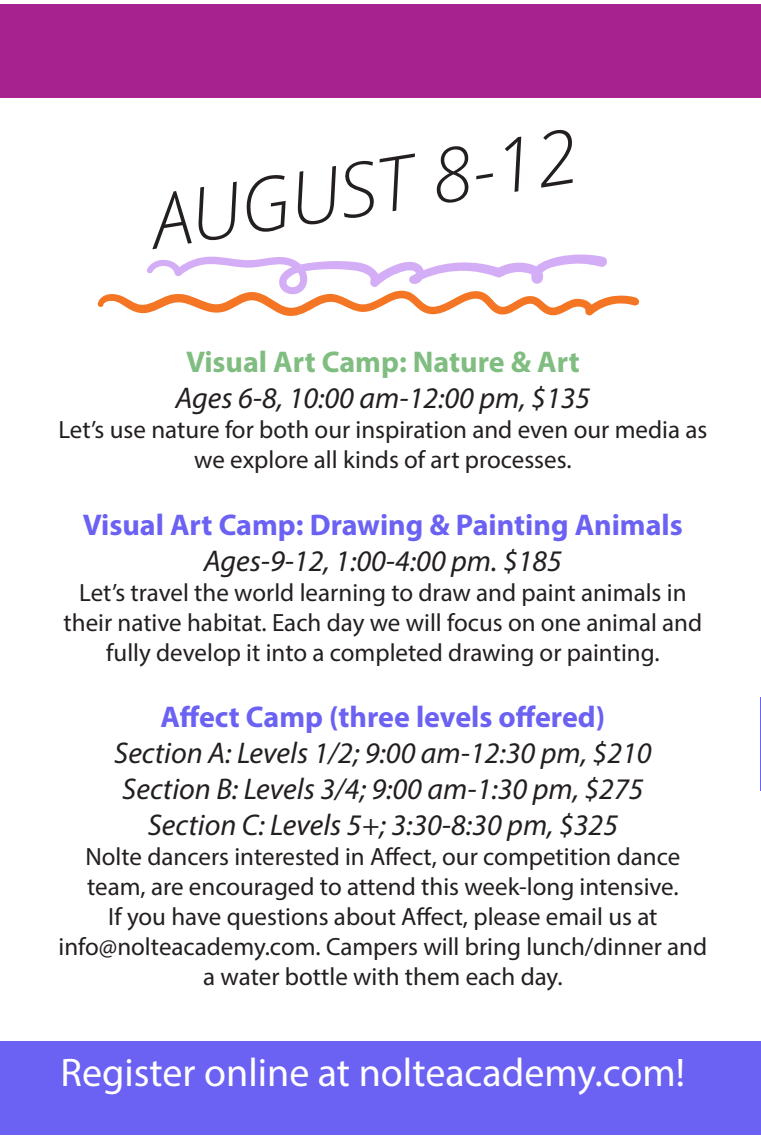
<style>
.page{position:relative;width:761px;height:1139px;background:#fff}
.page>*{position:absolute;margin:0;border:0;box-sizing:border-box;transform-origin:0 0}
.t1{font:italic 300 75px "Open Sans";color:#231f20}
.t2{font:40px "Myriad Pro";color:#fff}
.t3{font:italic 30px "Myriad Pro";color:#231f20}
.t4{font:700 30px "Myriad Pro";color:#6b61f2}
.t5{font:700 30px "Myriad Pro";color:#80bd80}
.t6{font:25px/30px "Myriad Pro";color:#231f20;text-align:center}
</style>
<div class="page">
<div style="left:0;top:1041px;width:761px;height:94px;background:#6b61f2"></div>
<hr style="left:760px;top:697px;width:1px;height:94px;background:#6b61f2">
<div style="left:0;top:5px;width:761px;height:93px;background:#a7228e"></div>
<svg style="left:97px;top:254px;width:543px;height:62px"></svg>
<p class="t1" style="left:144px;top:171px;width:431px;rotate:-9deg">AUGUST 8-12</p>
<p class="t5" style="left:186px;top:343px;width:395px">Visual Art Camp: Nature &amp; Art</p>
<p class="t3" style="left:175px;top:380px;width:416px">Ages 6-8, 10:00 am-12:00 pm, $135</p>
<p class="t6" style="left:58px;top:415px;width:650px">Let’s use nature for both our inspiration and even our media as we explore all kinds of art processes.</p>
<p class="t4" style="left:83px;top:505px;width:601px">Visual Art Camp: Drawing &amp; Painting Animals</p>
<p class="t3" style="left:204px;top:542px;width:360px">Ages-9-12, 1:00-4:00 pm. $185</p>
<p class="t6" style="left:64px;top:577px;width:640px">Let’s travel the world learning to draw and paint animals in their native habitat. Each day we will focus on one animal and fully develop it into a completed drawing or painting.</p>
<p class="t4" style="left:160px;top:697px;width:446px">Affect Camp (three levels offered)</p>
<p class="t3" style="left:114px;top:734px;width:539px">Section A: Levels 1/2; 9:00 am-12:30 pm, $210</p>
<p class="t3" style="left:122px;top:770px;width:523px">Section B: Levels 3/4; 9:00 am-1:30 pm, $275</p>
<p class="t3" style="left:148px;top:806px;width:472px">Section C: Levels 5+; 3:30-8:30 pm, $325</p>
<p class="t6" style="left:58px;top:841px;width:650px">Nolte dancers interested in Affect, our competition dance team, are encouraged to attend this week-long intensive.<br>If you have questions about Affect, please email us at info@nolteacademy.com. Campers will bring lunch/dinner and a water bottle with them each day.</p>
<p class="t2" style="left:60px;top:1048px;width:626px">Register online at nolteacademy.com!</p>
</div>
